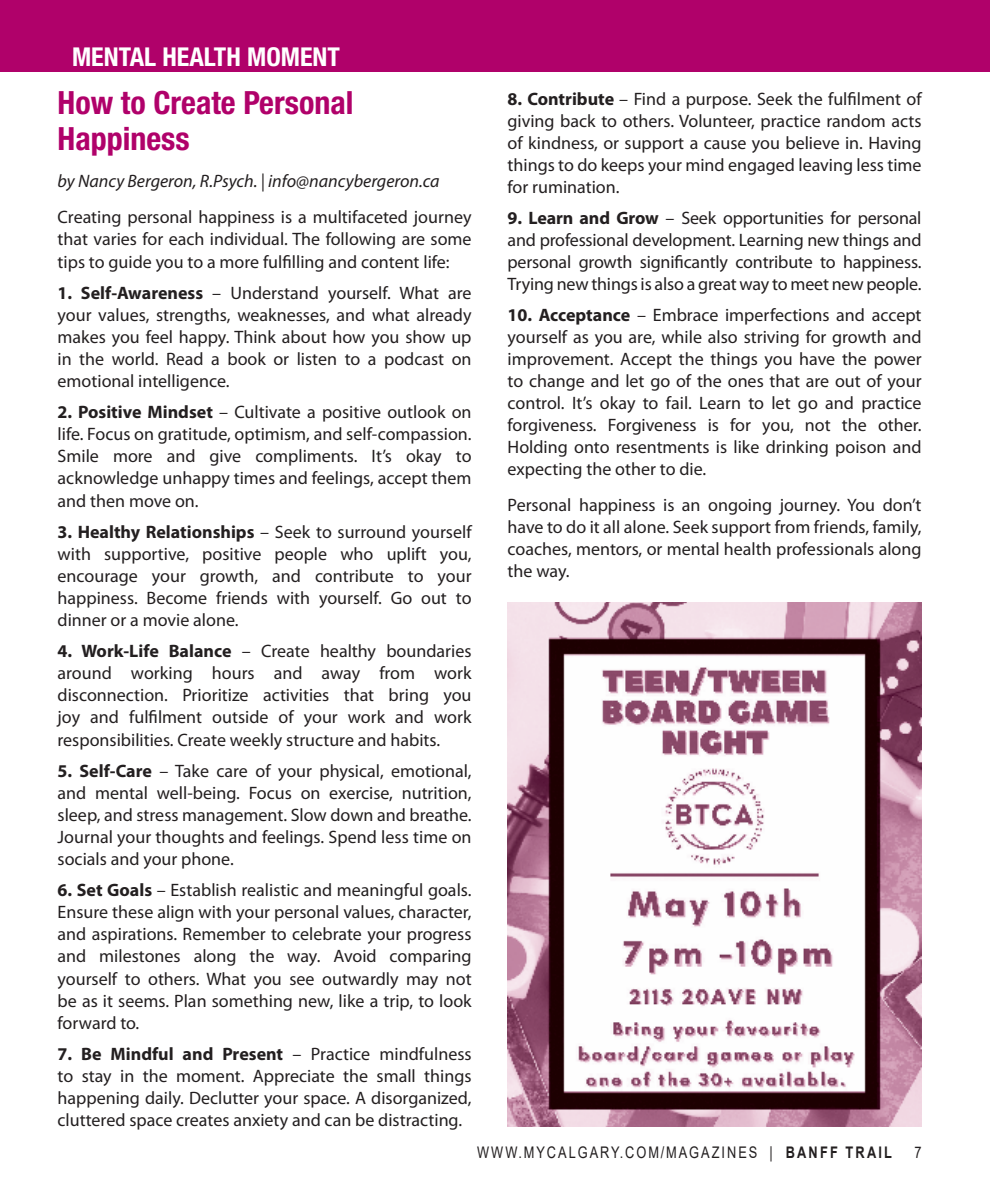
<style>
.page{position:relative;width:990px;height:1188px;background:#fff}
.page>*{position:absolute;margin:0;border:0;box-sizing:border-box;transform-origin:0 0}
.In_Around_title{font:700 condensed 32px/36px "Helvetica Neue LT Std";color:#b0016a}
.t1{font:700 condensed 26px "Helvetica Neue LT Std";color:#fff}
.Body_text{font:18px/22px "Myriad Pro";color:#231f20;text-align:justify}
.Body_text-2{font:italic 18px "Myriad Pro";color:#231f20}
.t2{font:16px "Arial";letter-spacing:.155em;color:#231f20;scale:.8 1}
.s1{font-weight:700}
</style>
<div class="page">
<img style="left:508px;top:603px;width:414px;height:523px">
<div style="left:0;top:0;width:990px;height:72px;background:#b0016a"></div>
<p class="t1" style="left:72px;top:41px;width:270px">MENTAL HEALTH MOMENT</p>
<p class="In_Around_title" style="left:58px;top:84px;width:297px">How to Create Personal<br>Happiness</p>
<p class="Body_text-2" style="left:58px;top:170px;width:384px">by Nancy Bergeron, R.Psych. | info@nancybergeron.ca</p>
<p class="Body_text" style="left:58px;top:206px;width:415px">Creating personal happiness is a multifaceted journey that varies for each individual. The following are some tips to guide you to a more fulfilling and content life:</p>
<p class="Body_text" style="left:58px;top:281px;width:416px"><span class="s1">1. Self-Awareness</span> – Understand yourself. What are your values, strengths, weaknesses, and what already makes you feel happy. Think about how you show up in the world. Read a book or listen to a podcast on emotional intelligence.</p>
<p class="Body_text" style="left:58px;top:401px;width:416px"><span class="s1">2. Positive Mindset</span> – Cultivate a positive outlook on life. Focus on gratitude, optimism, and self-compassion.<br>Smile more and give compliments. It’s okay to acknowledge unhappy times and feelings, accept them and then move on.</p>
<p class="Body_text" style="left:58px;top:520px;width:416px"><span class="s1">3. Healthy Relationships</span> – Seek to surround yourself with supportive, positive people who uplift you, encourage your growth, and contribute to your happiness. Become friends with yourself. Go out to dinner or a movie alone.</p>
<p class="Body_text" style="left:58px;top:640px;width:416px"><span class="s1">4. Work-Life Balance</span> – Create healthy boundaries around working hours and away from work disconnection. Prioritize activities that bring you joy and fulfilment outside of your work and work responsibilities. Create weekly structure and habits.</p>
<p class="Body_text" style="left:58px;top:759px;width:416px"><span class="s1">5. Self-Care</span> – Take care of your physical, emotional, and mental well-being. Focus on exercise, nutrition, sleep, and stress management. Slow down and breathe.<br>Journal your thoughts and feelings. Spend less time on socials and your phone.</p>
<p class="Body_text" style="left:58px;top:879px;width:416px"><span class="s1">6. Set Goals</span> – Establish realistic and meaningful goals.<br>Ensure these align with your personal values, character, and aspirations. Remember to celebrate your progress and milestones along the way. Avoid comparing yourself to others. What you see outwardly may not be as it seems. Plan something new, like a trip, to look forward to.</p>
<p class="Body_text" style="left:58px;top:1043px;width:416px"><span class="s1">7. Be Mindful and Present</span> – Practice mindfulness to stay in the moment. Appreciate the small things happening daily. Declutter your space. A disorganized, cluttered space creates anxiety and can be distracting.</p>
<p class="Body_text" style="left:508px;top:88px;width:416px"><span class="s1">8. Contribute</span> – Find a purpose. Seek the fulfilment of giving back to others. Volunteer, practice random acts of kindness, or support a cause you believe in. Having things to do keeps your mind engaged leaving less time for rumination.</p>
<p class="Body_text" style="left:508px;top:207px;width:416px"><span class="s1">9. Learn and Grow</span> – Seek opportunities for personal and professional development. Learning new things and personal growth significantly contribute to happiness.<br>Trying new things is also a great way to meet new people.</p>
<p class="Body_text" style="left:508px;top:304px;width:416px"><span class="s1">10. Acceptance</span> – Embrace imperfections and accept yourself as you are, while also striving for growth and improvement. Accept the things you have the power to change and let go of the ones that are out of your control. It’s okay to fail. Learn to let go and practice forgiveness. Forgiveness is for you, not the other.<br>Holding onto resentments is like drinking poison and expecting the other to die.</p>
<p class="Body_text" style="left:508px;top:494px;width:415px">Personal happiness is an ongoing journey. You don’t have to do it all alone. Seek support from friends, family, coaches, mentors, or mental health professionals along the way.</p>
<p class="t2" style="left:477px;top:1141px;width:520px">WWW.MYCALGARY.COM/MAGAZINES | <span class="s1">BANFF TRAIL</span></p>
<p class="t2" style="left:914px;top:1141px;width:10px">7</p>
</div>
